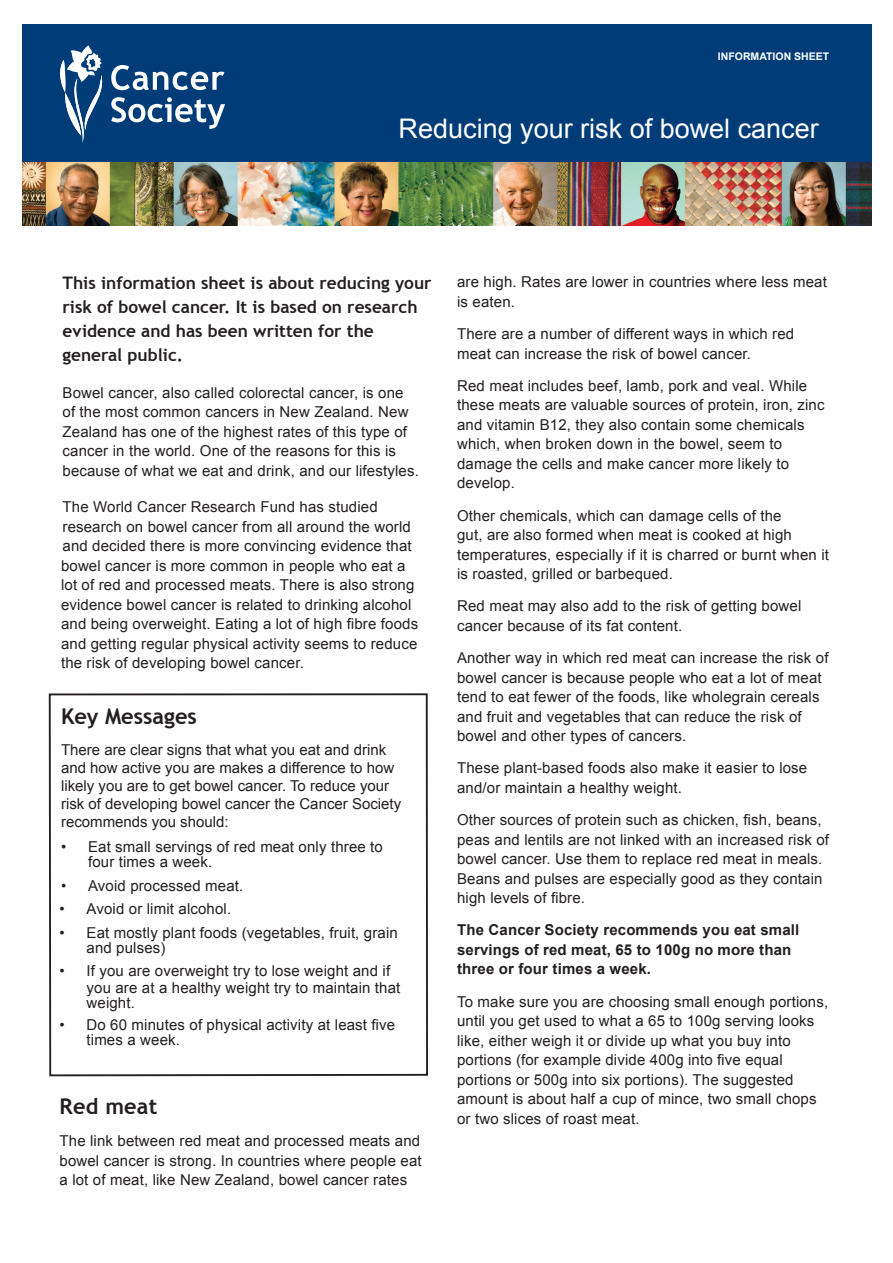
<style>
.page{position:relative;width:893px;height:1263px;background:#fff}
.page>*{position:absolute;margin:0;border:0;box-sizing:border-box;transform-origin:0 0}
.N_mast_heading{font:27px "Arial";color:#fff}
.N_bodycopy{font:700 21.75px "Trebuchet MS";color:#231f20}
.N_Intro_Para{font:700 17.25px/24px "Trebuchet MS";color:#231f20}
.N_bodycopy-2{font:15px/19.5px "Arial";letter-spacing:.01em;color:#231f20}
.N_subhead{font:15px/19.5px "Arial";letter-spacing:.01em;color:#231f20}
.N_bodycopy-3{font:700 15px/19.5px "Arial";letter-spacing:.01em;color:#231f20}
.t1{font:700 10.5px "Arial";color:#fff}
</style>
<div class="page">
<div style="left:22px;top:24px;width:850px;height:201px;background:#003d78"></div>
<img style="left:22px;top:162px;width:850px;height:63px">
<svg style="left:60px;top:45px;width:43px;height:98px"></svg>
<svg style="left:111px;top:97px;width:114px;height:32px"></svg>
<svg style="left:111px;top:65px;width:113px;height:25px"></svg>
<svg style="left:48px;top:693px;width:380px;height:384px"></svg>
<p class="t1" style="left:718px;top:49px;width:113px">INFORMATION SHEET</p>
<p class="N_mast_heading" style="left:399px;top:111px;width:422px">Reducing your risk of bowel cancer</p>
<p class="N_Intro_Para" style="left:63px;top:271px;width:371px">This information sheet is about reducing your risk of bowel cancer. It is based on research evidence and has been written for the general public.</p>
<p class="N_subhead" style="left:63px;top:383px;width:358px">Bowel cancer, also called colorectal cancer, is one of the most common cancers in New Zealand. New Zealand has one of the highest rates of this type of cancer in the world. One of the reasons for this is because of what we eat and drink, and our lifestyles.</p>
<p class="N_bodycopy-2" style="left:61px;top:497px;width:359px">The World Cancer Research Fund has studied research on bowel cancer from all around the world and decided there is more convincing evidence that bowel cancer is more common in people who eat a lot of red and processed meats. There is also strong evidence bowel cancer is related to drinking alcohol and being overweight. Eating a lot of high fibre foods and getting regular physical activity seems to reduce the risk of developing bowel cancer.</p>
<p class="N_bodycopy" style="left:61px;top:703px;width:137px">Key Messages</p>
<p class="N_bodycopy-2" style="left:61px;top:741px;width:342px;line-height:18px">There are clear signs that what you eat and drink and how active you are makes a difference to how likely you are to get bowel cancer. To reduce your risk of developing bowel cancer the Cancer Society recommends you should:</p>
<p class="N_bodycopy-2" style="left:88px;top:839px;width:296px;line-height:15px;text-indent:-27px">• Eat small servings of red meat only three to four times a week.</p>
<p class="N_bodycopy-2" style="left:61px;top:876px;width:184px">• Avoid processed meat.</p>
<p class="N_bodycopy-2" style="left:60px;top:899px;width:173px">• Avoid or limit alcohol.</p>
<p class="N_bodycopy-2" style="left:87px;top:925px;width:313px;line-height:15px;text-indent:-27px">• Eat mostly plant foods (vegetables, fruit, grain and pulses)</p>
<p class="N_bodycopy-2" style="left:87px;top:963px;width:315px;line-height:16.5px;text-indent:-27px">• If you are overweight try to lose weight and if you are at a healthy weight try to maintain that</p>
<p class="N_bodycopy-2" style="left:87px;top:993px;width:50px">weight.</p>
<p class="N_bodycopy-2" style="left:87px;top:1017px;width:310px;line-height:15px;text-indent:-27px">• Do 60 minutes of physical activity at least five times a week.</p>
<p class="N_bodycopy" style="left:60px;top:1092px;width:99px">Red meat</p>
<p class="N_bodycopy-2" style="left:60px;top:1131px;width:364px;text-align:justify">The link between red meat and processed meats and bowel cancer is strong. In countries where people eat a lot of meat, like New Zealand, bowel cancer rates</p>
<p class="N_bodycopy-2" style="left:457px;top:272px;width:371px">are high. Rates are lower in countries where less meat is eaten.</p>
<p class="N_bodycopy-2" style="left:457px;top:324px;width:339px">There are a number of different ways in which red meat can increase the risk of bowel cancer.</p>
<p class="N_bodycopy-2" style="left:457px;top:376px;width:369px">Red meat includes beef, lamb, pork and veal. While these meats are valuable sources of protein, iron, zinc and vitamin B12, they also contain some chemicals which, when broken down in the bowel, seem to damage the cells and make cancer more likely to develop.</p>
<p class="N_bodycopy-2" style="left:457px;top:506px;width:373px">Other chemicals, which can damage cells of the<br>gut, are also formed when meat is cooked at high temperatures, especially if it is charred or burnt when it is roasted, grilled or barbequed.</p>
<p class="N_bodycopy-2" style="left:457px;top:596px;width:346px">Red meat may also add to the risk of getting bowel cancer because of its fat content.</p>
<p class="N_bodycopy-2" style="left:457px;top:648px;width:373px">Another way in which red meat can increase the risk of bowel cancer is because people who eat a lot of meat tend to eat fewer of the foods, like wholegrain cereals and fruit and vegetables that can reduce the risk of bowel and other types of cancers.</p>
<p class="N_bodycopy-2" style="left:457px;top:758px;width:352px">These plant-based foods also make it easier to lose and/or maintain a healthy weight.</p>
<p class="N_bodycopy-2" style="left:457px;top:810px;width:373px">Other sources of protein such as chicken, fish, beans, peas and lentils are not linked with an increased risk of bowel cancer. Use them to replace red meat in meals.<br>Beans and pulses are especially good as they contain high levels of fibre.</p>
<p class="N_bodycopy-3" style="left:457px;top:921px;width:344px">The Cancer Society recommends you eat small servings of red meat, 65 to 100g no more than three or four times a week.</p>
<p class="N_bodycopy-2" style="left:457px;top:992px;width:373px">To make sure you are choosing small enough portions, until you get used to what a 65 to 100g serving looks like, either weigh it or divide up what you buy into portions (for example divide 400g into five equal portions or 500g into six portions). The suggested amount is about half a cup of mince, two small chops or two slices of roast meat.</p>
</div>
